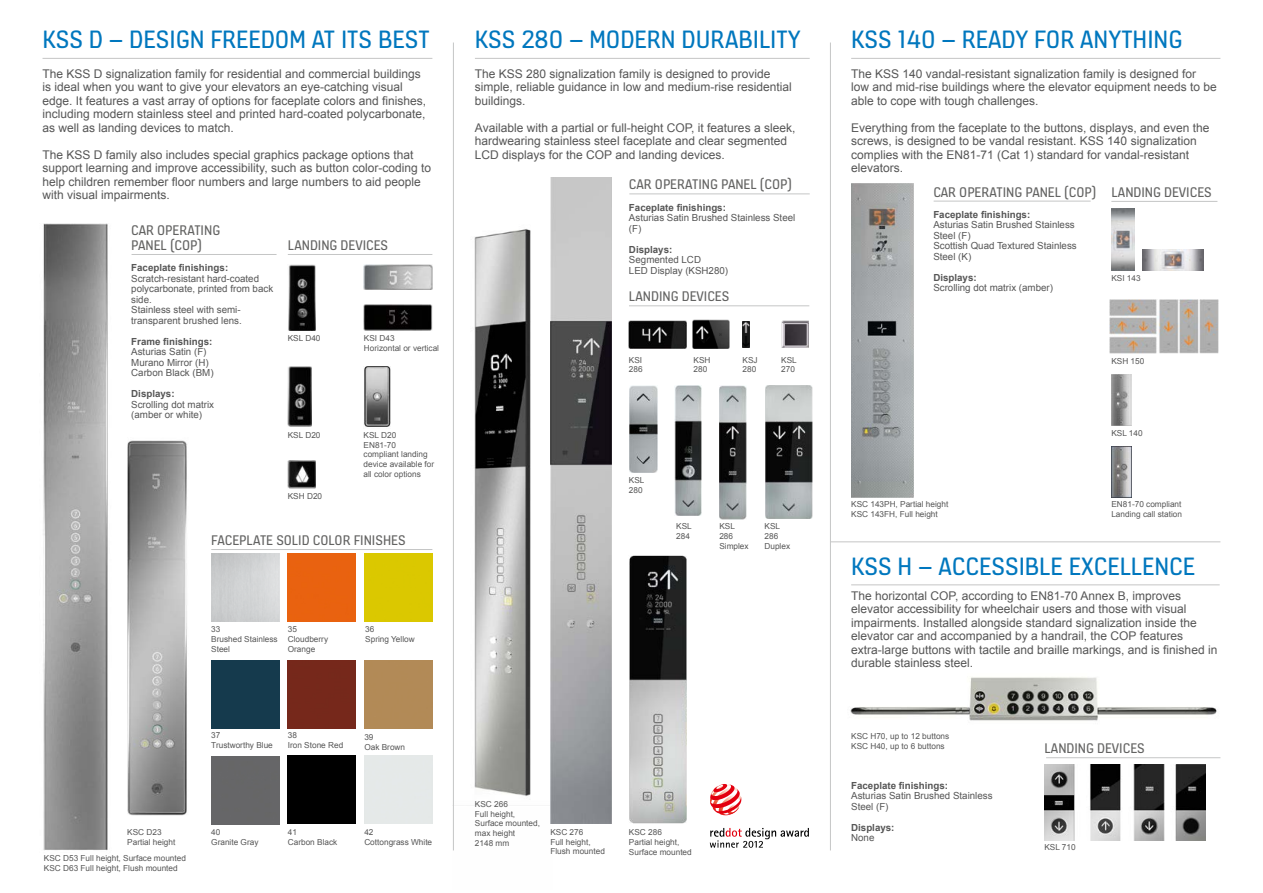
<style>
.page{position:relative;width:1263px;height:893px;background:#fff}
.page>*{position:absolute;margin:0;border:0;box-sizing:border-box;transform-origin:0 0}
.t1{font:27px "KONE Information v 13";color:#0077be}
.t2{font:15px/15px "KONE Information v 13";color:#636362}
.t3{font:12px/13.5px "Arial";color:#565656}
.t4{font:9.75px/10.5px "Arial";color:#565656}
.t5{font:700 9.75px "Arial";color:#565656}
.t6{font:8.25px/9.8px "Arial";color:#565656}
</style>
<div class="page">
<img style="left:453px;top:229px;width:78px;height:622px">
<img style="left:850px;top:677px;width:367px;height:44px">
<hr style="left:830px;top:43px;width:1px;height:807px;background:#c5c6c6">
<hr style="left:851px;top:58px;width:369px;height:1px;background:#c5c6c6">
<hr style="left:851px;top:585px;width:369px;height:1px;background:#c5c6c6">
<hr style="left:830px;top:542px;width:390px;height:1px;background:#c5c6c6">
<hr style="left:1046px;top:757px;width:174px;height:1px;background:#c5c6c6">
<img style="left:1044px;top:764px;width:161px;height:76px">
<img style="left:851px;top:183px;width:63px;height:314px">
<img style="left:1142px;top:250px;width:62px;height:21px">
<img style="left:1111px;top:209px;width:23px;height:62px">
<img style="left:1111px;top:375px;width:21px;height:51px">
<img style="left:1111px;top:446px;width:21px;height:51px">
<hr style="left:1111px;top:201px;width:106px;height:1px;background:#c5c6c6">
<hr style="left:934px;top:201px;width:157px;height:1px;background:#c5c6c6">
<svg style="left:710px;top:828px;width:99px;height:20px"></svg>
<svg style="left:710px;top:784px;width:31px;height:31px"></svg>
<img style="left:629px;top:556px;width:58px;height:268px">
<img style="left:550px;top:177px;width:61px;height:647px">
<img style="left:629px;top:320px;width:58px;height:28px">
<img style="left:743px;top:321px;width:6px;height:27px">
<hr style="left:629px;top:306px;width:180px;height:1px;background:#c5c6c6">
<hr style="left:453px;top:43px;width:1px;height:807px;background:#c5c6c6">
<hr style="left:629px;top:194px;width:181px;height:1px;background:#c5c6c6">
<hr style="left:475px;top:58px;width:335px;height:1px;background:#c5c6c6">
<img style="left:782px;top:320px;width:26px;height:28px">
<img style="left:127px;top:440px;width:60px;height:376px">
<img style="left:43px;top:223px;width:65px;height:628px">
<hr style="left:43px;top:58px;width:389px;height:1px;background:#c5c6c6">
<div style="left:211px;top:757px;width:68px;height:68px;background:#666668"></div>
<div style="left:288px;top:755px;width:68px;height:69px;background:#000"></div>
<div style="left:288px;top:660px;width:68px;height:68px;background:#76281b"></div>
<div style="left:364px;top:660px;width:68px;height:68px;background:#b28a57"></div>
<div style="left:211px;top:660px;width:68px;height:68px;background:#153a4d"></div>
<div style="left:364px;top:554px;width:68px;height:68px;background:#dbc800"></div>
<div style="left:288px;top:554px;width:68px;height:68px;background:#e96210"></div>
<hr style="left:211px;top:549px;width:221px;height:1px;background:#c5c6c6">
<hr style="left:132px;top:254px;width:145px;height:1px;background:#c5c6c6">
<hr style="left:288px;top:254px;width:144px;height:1px;background:#c5c6c6">
<img style="left:288px;top:264px;width:28px;height:67px">
<img style="left:288px;top:460px;width:28px;height:28px">
<img style="left:288px;top:366px;width:24px;height:60px">
<img style="left:364px;top:366px;width:27px;height:61px">
<img style="left:364px;top:304px;width:69px;height:27px">
<img style="left:364px;top:264px;width:68px;height:25px">
<img style="left:719px;top:386px;width:27px;height:133px">
<img style="left:765px;top:386px;width:47px;height:133px">
<img style="left:674px;top:386px;width:28px;height:129px">
<img style="left:629px;top:386px;width:29px;height:86px">
<img style="left:1110px;top:299px;width:109px;height:55px">
<img style="left:693px;top:320px;width:36px;height:28px">
<h1 class="t1" style="left:43px;top:21px;width:389px">KSS D – DESIGN FREEDOM AT ITS BEST</h1>
<p class="t3" style="left:43px;top:67px;width:385px">The KSS D signalization family for residential and commercial buildings is ideal when you want to give your elevators an eye-catching visual edge. It features a vast array of options for faceplate colors and finishes, including modern stainless steel and printed hard-coated polycarbonate, as well as landing devices to match.</p>
<p class="t3" style="left:43px;top:148px;width:390px">The KSS D family also includes special graphics package options that support learning and improve accessibility, such as button color-coding to help children remember floor numbers and large numbers to aid people with visual impairments.</p>
<p class="t2" style="left:131px;top:222px;width:90px">CAR OPERATING<br>PANEL (COP)</p>
<p class="t5" style="left:131px;top:261px;width:98px">Faceplate finishings:</p>
<p class="t4" style="left:131px;top:273px;width:143px">Scratch-resistant hard-coated polycarbonate, printed from back side.<br>Stainless steel with semi&shy;transparent brushed lens.</p>
<p class="t5" style="left:131px;top:335px;width:83px">Frame finishings:</p>
<p class="t4" style="left:131px;top:347px;width:84px">Asturias Satin (F)<br>Murano Mirror (H)<br>Carbon Black (BM)</p>
<p class="t5" style="left:131px;top:387px;width:45px">Displays:</p>
<p class="t4" style="left:131px;top:399px;width:84px">Scrolling dot matrix (amber or white)</p>
<p class="t2" style="left:288px;top:237px;width:102px">LANDING DEVICES</p>
<p class="t6" style="left:288px;top:333px;width:34px">KSL D40</p>
<p class="t6" style="left:364px;top:333px;width:77px">KSI D43<br>Horizontal or vertical</p>
<p class="t6" style="left:288px;top:430px;width:34px">KSL D20</p>
<p class="t6" style="left:364px;top:430px;width:72px">KSL D20<br>EN81-70<br>compliant landing device available for all color options</p>
<p class="t6" style="left:288px;top:491px;width:36px">KSH D20</p>
<p class="t2" style="left:211px;top:532px;width:196px">FACEPLATE SOLID COLOR FINISHES</p>
<p class="t6" style="left:211px;top:624px;width:68px">33<br>Brushed Stainless<br>Steel</p>
<p class="t6" style="left:288px;top:624px;width:42px">35<br>Cloudberry<br>Orange</p>
<p class="t6" style="left:365px;top:624px;width:51px">36<br>Spring Yellow</p>
<p class="t6" style="left:211px;top:731px;width:63px">37<br>Trustworthy Blue</p>
<p class="t6" style="left:288px;top:731px;width:57px">38<br>Iron Stone Red</p>
<p class="t6" style="left:364px;top:732px;width:42px">39<br>Oak Brown</p>
<p class="t6" style="left:127px;top:827px;width:50px">KSC D23<br>Partial height</p>
<p class="t6" style="left:211px;top:827px;width:49px">40<br>Granite Gray</p>
<p class="t6" style="left:44px;top:854px;width:144px">KSC D53 Full height, Surface mounted<br>KSC D63 Full height, Flush mounted</p>
<p class="t6" style="left:288px;top:827px;width:51px">41<br>Carbon Black</p>
<p class="t6" style="left:364px;top:827px;width:69px">42<br>Cottongrass White</p>
<h1 class="t1" style="left:475px;top:21px;width:327px">KSS 280 – MODERN DURABILITY</h1>
<p class="t3" style="left:475px;top:67px;width:318px">The KSS 280 signalization family is designed to provide simple, reliable guidance in low and medium-rise residential buildings.</p>
<p class="t3" style="left:475px;top:121px;width:322px">Available with a partial or full-height COP, it features a sleek, hardwearing stainless steel faceplate and clear segmented<br>LCD displays for the COP and landing devices.</p>
<p class="t2" style="left:629px;top:176px;width:164px">CAR OPERATING PANEL (COP)</p>
<p class="t5" style="left:629px;top:201px;width:98px">Faceplate finishings:</p>
<p class="t4" style="left:629px;top:212px;width:168px">Asturias Satin Brushed Stainless Steel (F)</p>
<p class="t5" style="left:629px;top:243px;width:45px">Displays:</p>
<p class="t4" style="left:629px;top:254px;width:101px">Segmented LCD<br>LED Display (KSH280)</p>
<p class="t2" style="left:629px;top:288px;width:102px">LANDING DEVICES</p>
<p class="t6" style="left:629px;top:355px;width:15px">KSI<br>286</p>
<p class="t6" style="left:743px;top:355px;width:17px">KSJ<br>280</p>
<p class="t6" style="left:694px;top:355px;width:18px">KSH<br>280</p>
<p class="t6" style="left:781px;top:355px;width:17px">KSL<br>270</p>
<p class="t6" style="left:629px;top:475px;width:17px">KSL<br>280</p>
<p class="t6" style="left:676px;top:522px;width:17px">KSL<br>284</p>
<p class="t6" style="left:719px;top:522px;width:31px">KSL<br>286<br>Simplex</p>
<p class="t6" style="left:764px;top:522px;width:27px">KSL<br>286<br>Duplex</p>
<p class="t6" style="left:475px;top:799px;width:67px">KSC 266<br>Full height,<br>Surface mounted, max height<br>2148 mm</p>
<p class="t6" style="left:550px;top:827px;width:56px">KSC 276<br>Full height,<br>Flush mounted</p>
<p class="t6" style="left:629px;top:827px;width:64px">KSC 286<br>Partial height,<br>Surface mounted</p>
<h1 class="t1" style="left:851px;top:21px;width:333px">KSS 140 – READY FOR ANYTHING</h1>
<p class="t3" style="left:851px;top:67px;width:367px">The KSS 140 vandal-resistant signalization family is designed for low and mid-rise buildings where the elevator equipment needs to be able to cope with tough challenges.</p>
<p class="t3" style="left:851px;top:121px;width:360px">Everything from the faceplate to the buttons, displays, and even the screws, is designed to be vandal resistant. KSS 140 signalization complies with the EN81-71 (Cat 1) standard for vandal-resistant elevators.</p>
<p class="t2" style="left:933px;top:184px;width:280px">CAR OPERATING PANEL (COP) LANDING DEVICES</p>
<p class="t5" style="left:933px;top:208px;width:98px">Faceplate finishings:</p>
<p class="t4" style="left:933px;top:220px;width:145px">Asturias Satin Brushed Stainless<br>Steel (F)<br>Scottish Quad Textured Stainless<br>Steel (K)</p>
<p class="t5" style="left:933px;top:271px;width:45px">Displays:</p>
<p class="t4" style="left:933px;top:283px;width:121px">Scrolling dot matrix (amber)</p>
<p class="t6" style="left:1111px;top:273px;width:31px">KSI 143</p>
<p class="t6" style="left:1111px;top:356px;width:35px">KSH 150</p>
<p class="t6" style="left:851px;top:500px;width:99px">KSC 143PH, Partial height<br>KSC 143FH, Full height</p>
<p class="t6" style="left:1111px;top:428px;width:33px">KSL 140</p>
<p class="t6" style="left:1111px;top:500px;width:72px">EN81-70 compliant<br>Landing call station</p>
<h1 class="t1" style="left:851px;top:548px;width:346px">KSS H – ACCESSIBLE EXCELLENCE</h1>
<p class="t3" style="left:851px;top:589px;width:368px">The horizontal COP, according to EN81-70 Annex B, improves elevator accessibility for wheelchair users and those with visual impairments. Installed alongside standard signalization inside the elevator car and accompanied by a handrail, the COP features extra-large buttons with tactile and braille markings, and is finished in durable stainless steel.</p>
<p class="t6" style="left:851px;top:731px;width:100px">KSC H70, up to 12 buttons<br>KSC H40, up to 6 buttons</p>
<p class="t5" style="left:851px;top:779px;width:98px">Faceplate finishings:</p>
<p class="t4" style="left:851px;top:790px;width:143px">Asturias Satin Brushed Stainless<br>Steel (F)</p>
<p class="t5" style="left:851px;top:821px;width:45px">Displays:</p>
<p class="t4" style="left:851px;top:832px;width:25px">None</p>
<p class="t2" style="left:1044px;top:740px;width:102px">LANDING DEVICES</p>
<p class="t6" style="left:1044px;top:843px;width:33px">KSL 710</p>
</div>
